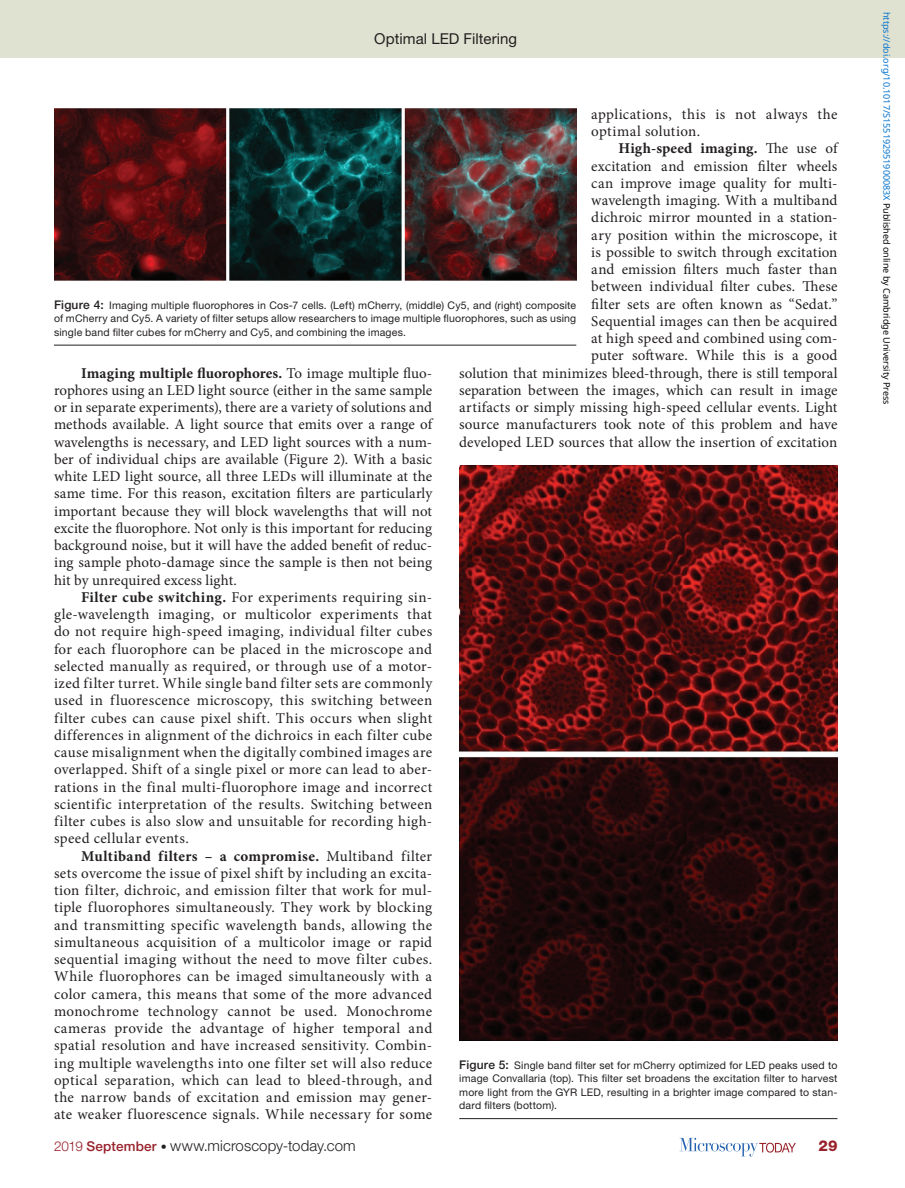
<style>
.page{position:relative;width:905px;height:1188px;background:#fff}
.page>*{position:absolute;margin:0;border:0;box-sizing:border-box;transform-origin:0 0}
.t1{font:15px/17.2px "Minion Pro";letter-spacing:.015em;color:#231f20;text-align:justify}
.t2{font:300 15px "Helvetica Neue LT Std";letter-spacing:.005em;color:#231f20}
.t3{font:15px "Helvetica Neue LT Std";letter-spacing:.005em;color:#231f20}
.t4{font:800 15px "Helvetica Neue LT Std";color:#98212a}
.t5{font:10.5px/13.5px "Helvetica Neue LT Std";letter-spacing:.015em;color:#231f20;text-align:justify}
.t6{font:9px "Noto Sans";color:#0172cf}
.s1{font-weight:700}
.s2{font-weight:500;font-size:12px}
.s3{font-size:13.5px;color:#98212a}
.s4{font-weight:500;font-size:13.5px;color:#98212a}
.s5{font-size:12px}
.s6{color:#000}
</style>
<div class="page">
<div style="left:0;top:0;width:904px;height:58px;background:#e0e2d1"></div>
<svg style="left:679px;top:1138px;width:116px;height:18px"></svg>
<hr style="left:54px;top:345px;width:522px;height:1px;background:#231f20">
<img style="left:54px;top:108px;width:522px;height:172px">
<hr style="left:459px;top:1118px;width:378px;height:1px;background:#231f20">
<img style="left:459px;top:465px;width:378px;height:575px">
<p class="t3" style="left:374px;top:30px;width:144px">Optimal LED Filtering</p>
<p class="t1" style="left:591px;top:106px;width:248px">applications, this is not always the optimal solution.</p>
<p class="t1" style="left:459px;top:140px;width:380px;text-align:right"><span class="s1">High-speed imaging.</span> The use of<br>excitation and emission filter wheels<br>can improve image quality for multi-<br>wavelength imaging. With a multiband<br>dichroic mirror mounted in a station-<br>ary position within the microscope, it<br>is possible to switch through excitation<br>and emission filters much faster than<br>between individual filter cubes. These<br>filter sets are often known as “Sedat.”<br>Sequential images can then be acquired<br>at high speed and combined using com-<br>puter software. While this is a good<br>solution that minimizes bleed-through, there is still temporal separation between the images, which can result in image artifacts or simply missing high-speed cellular events. Light source manufacturers took note of this problem and have developed LED sources that allow the insertion of excitation</p>
<p class="t5" style="left:54px;top:298px;width:524px"><span class="s2">Figure 4:</span> Imaging multiple fluorophores in Cos-7 cells. (Left) mCherry, (middle) Cy5, and (right) composite of mCherry and Cy5. A variety of filter setups allow researchers to image multiple fluorophores, such as using single band filter cubes for mCherry and Cy5, and combining the images.</p>
<p class="t1" style="left:54px;top:364px;width:380px;text-indent:27px"><span class="s1">Imaging multiple fluorophores.</span> To image multiple fluo&shy;rophores using an LED light source (either in the same sample or in separate experiments), there are a variety of solutions and methods available. A light source that emits over a range of wavelengths is necessary, and LED light sources with a num&shy;ber of individual chips are available (Figure 2). With a basic white LED light source, all three LEDs will illuminate at the same time. For this reason, excitation filters are particularly important because they will block wavelengths that will not excite the fluorophore. Not only is this important for reducing background noise, but it will have the added benefit of reduc&shy;ing sample photo-damage since the sample is then not being hit by unrequired excess light.</p>
<p class="t1" style="left:54px;top:588px;width:380px;text-indent:27px"><span class="s1">Filter cube switching.</span> For experiments requiring sin&shy;gle-wavelength imaging, or multicolor experiments that do not require high-speed imaging, individual filter cubes for each fluorophore can be placed in the microscope and selected manually as required, or through use of a motor&shy;ized filter turret. While single band filter sets are commonly used in fluorescence microscopy, this switching between filter cubes can cause pixel shift. This occurs when slight differences in alignment of the dichroics in each filter cube cause misalignment when the digitally combined images are overlapped. Shift of a single pixel or more can lead to aber&shy;rations in the final multi-fluorophore image and incorrect scientific interpretation of the results. Switching between filter cubes is also slow and unsuitable for recording high&shy;speed cellular events.</p>
<p class="t1" style="left:54px;top:847px;width:380px;text-indent:27px"><span class="s1">Multiband filters – a compromise.</span> Multiband filter sets overcome the issue of pixel shift by including an excita&shy;tion filter, dichroic, and emission filter that work for mul&shy;tiple fluorophores simultaneously. They work by blocking and transmitting specific wavelength bands, allowing the simultaneous acquisition of a multicolor image or rapid sequential imaging without the need to move filter cubes.<br>While fluorophores can be imaged simultaneously with a color camera, this means that some of the more advanced monochrome technology cannot be used. Monochrome cameras provide the advantage of higher temporal and spatial resolution and have increased sensitivity. Combin&shy;ing multiple wavelengths into one filter set will also reduce optical separation, which can lead to bleed-through, and the narrow bands of excitation and emission may gener&shy;ate weaker fluorescence signals. While necessary for some</p>
<p class="t5" style="left:459px;top:1058px;width:380px"><span class="s2">Figure 5:</span> Single band filter set for mCherry optimized for LED peaks used to image Convallaria (top). This filter set broadens the excitation filter to harvest more light from the GYR LED, resulting in a brighter image compared to stan&shy;dard filters (bottom).</p>
<p class="t2" style="left:54px;top:1137px;width:303px"><span class="s3">2019</span> <span class="s4">September</span> <span class="s5">•</span> www.microscopy-today.com</p>
<p class="t4" style="left:818px;top:1137px;width:21px">29</p>
<p class="t6" style="left:893px;top:12px;width:395px;rotate:90deg">https://doi.org/10.1017/S155192951900083X <span class="s6">Published online by Cambridge University Press</span></p>
</div>
